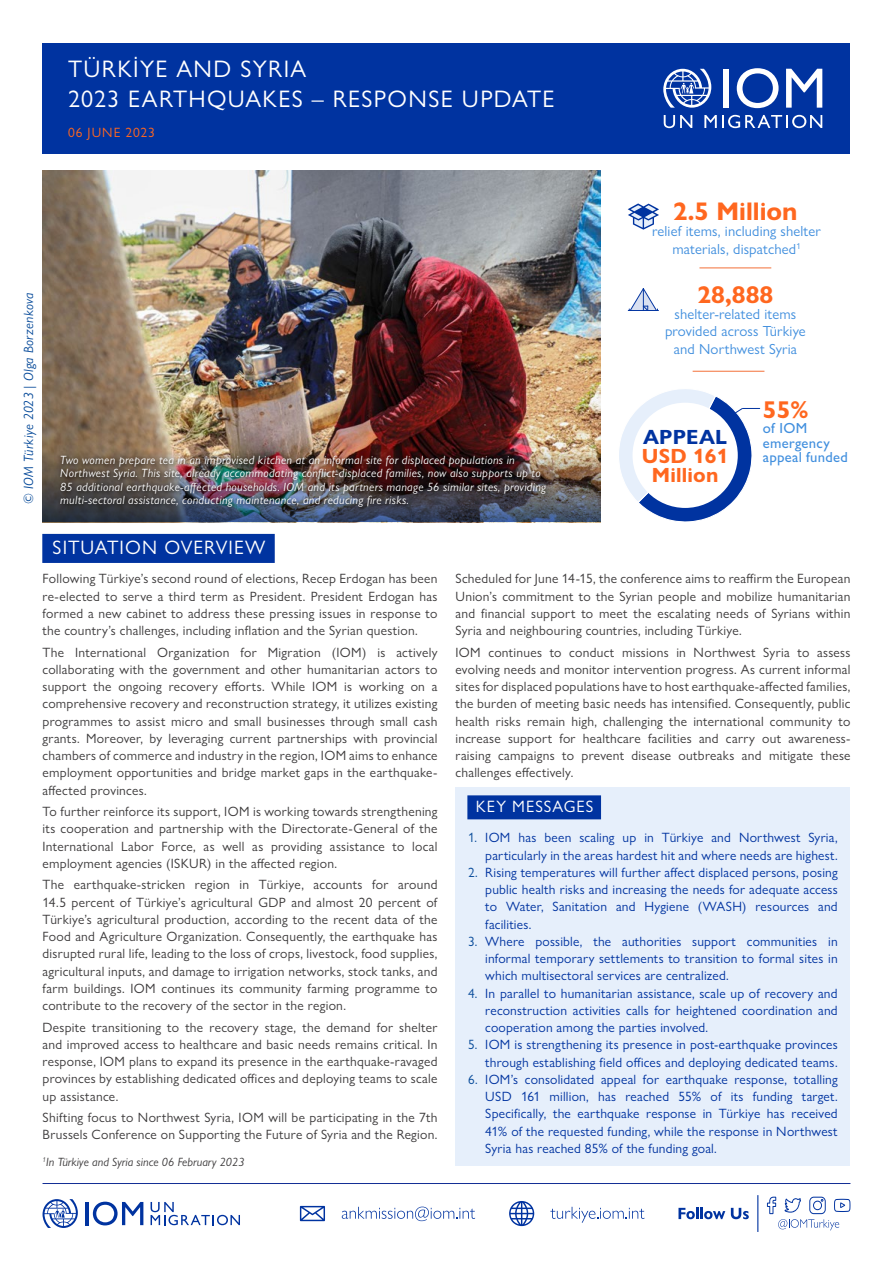
<style>
.page{position:relative;width:893px;height:1263px;background:#fff}
.page>*{position:absolute;margin:0;border:0;box-sizing:border-box;transform-origin:0 0}
.t1{font:700 25.65px "Gill Sans Nova";color:#ff671f}
.t2{font:700 24.45px "Gill Sans Nova";color:#ff671f}
.t3{font:24px/30px "Gill Sans Nova";letter-spacing:.055em;color:#fff}
.t4{font:700 20.7px/19.2px "Gill Sans Nova";letter-spacing:.01em;color:#ff671f;text-align:center}
.t5{font:700 20.7px "Gill Sans Nova";letter-spacing:.01em;color:#0033a0}
.t6{font:19.5px "Gill Sans Nova";letter-spacing:.055em;color:#fff}
.t7{font:16.5px "Gill Sans Nova";letter-spacing:.06em;color:#fff}
.t8{font:14.7px/17.5px "Gill Sans Nova";letter-spacing:.01em;color:#418fde;text-align:center}
.t9{font:500 14.7px/14.7px "Gill Sans Nova";letter-spacing:.02em;color:#418fde}
.t10{font:13.5px/17.2px "Gill Sans Nova";letter-spacing:.02em;color:#3c3a3b;text-align:justify}
.t11{font:13.5px/17.2px "Gill Sans Nova";letter-spacing:.015em;color:#0033a0;text-align:justify}
.t12{font:italic 13.5px "Gill Sans Nova";letter-spacing:.015em;color:#084b9a}
.t13{font:13.5px "Gill Sans Nova";letter-spacing:.075em;color:#ff671f}
.t14{font:italic 12px/13.5px "Gill Sans Nova";letter-spacing:.025em;color:#fff}
.t15{font:italic 12px "Gill Sans Nova";color:#3c3a3b}
.s1{color:#084b9a}
</style>
<div class="page">
<div style="left:43px;top:43px;width:807px;height:111px;background:#0033a0"></div>
<div style="left:723px;top:69px;width:6px;height:39px;background:#fff"></div>
<svg style="left:737px;top:68px;width:42px;height:40px"></svg>
<svg style="left:786px;top:69px;width:36px;height:39px"></svg>
<svg style="left:664px;top:115px;width:28px;height:13px"></svg>
<svg style="left:704px;top:115px;width:118px;height:13px"></svg>
<svg style="left:663px;top:69px;width:48px;height:39px"></svg>
<svg style="left:678px;top:1208px;width:47px;height:11px"></svg>
<svg style="left:731px;top:1208px;width:18px;height:11px"></svg>
<svg style="left:767px;top:1197px;width:83px;height:33px"></svg>
<hr style="left:757px;top:1195px;width:1px;height:37px;background:#0033a0">
<svg style="left:550px;top:1207px;width:94px;height:16px"></svg>
<svg style="left:509px;top:1201px;width:25px;height:25px"></svg>
<svg style="left:342px;top:1206px;width:133px;height:15px"></svg>
<svg style="left:300px;top:1206px;width:25px;height:15px"></svg>
<hr style="left:85px;top:1202px;width:3px;height:23px;background:#0033a0">
<svg style="left:93px;top:1202px;width:50px;height:23px"></svg>
<svg style="left:151px;top:1202px;width:89px;height:23px"></svg>
<svg style="left:43px;top:1199px;width:35px;height:29px"></svg>
<hr style="left:43px;top:1183px;width:807px;height:1px;background:#132e95">
<img style="left:42px;top:171px;width:559px;height:65px">
<img style="left:42px;top:236px;width:559px;height:286px">
<div style="left:58px;top:452px;width:493px;height:60px;background:#000;opacity:.75"></div>
<div style="left:42px;top:534px;width:233px;height:29px;background:#0033a0"></div>
<div style="left:455px;top:788px;width:395px;height:378px;background:#e6effb"></div>
<div style="left:467px;top:795px;width:134px;height:24px;background:#0033a0"></div>
<svg style="left:619px;top:389px;width:141px;height:133px"></svg>
<div style="left:632px;top:403px;width:106px;height:105px;background:#fff;border-radius:50%"></div>
<hr style="left:699px;top:268px;width:72px;height:1px;background:#f37038">
<hr style="left:693px;top:371px;width:71px;height:1px;background:#f37038">
<svg style="left:628px;top:203px;width:31px;height:27px"></svg>
<hr style="left:628px;top:310px;width:31px;height:1px;background:#0033a0">
<svg style="left:629px;top:288px;width:29px;height:22px"></svg>
<h3 class="t3" style="left:68px;top:54px;width:488px">TÜRKİYE AND SYRIA<br>2023 EARTHQUAKES – RESPONSE UPDATE</h3>
<p class="t13" style="left:68px;top:125px;width:88px">06 JUNE 2023</p>
<p class="t12" style="left:20px;top:504px;width:213px;rotate:-90deg">© IOM Türkiye 2023 | Olga Borzenkova</p>
<p class="t14" style="left:60px;top:452px;width:487px">Two women prepare tea in an improvised kitchen at an informal site for displaced populations in Northwest Syria. This site, already accommodating conflict-displaced families, now also supports up to 85 additional earthquake-affected households. IOM and its partners manage 56 similar sites, providing multi-sectoral assistance, conducting maintenance, and reducing fire risks.</p>
<h3 class="t6" style="left:53px;top:536px;width:214px">SITUATION OVERVIEW</h3>
<h1 class="t1" style="left:673px;top:196px;width:126px">2.5 Million</h1>
<p class="t8" style="left:652px;top:222px;width:170px">relief items, including shelter materials, dispatched<sup>1</sup></p>
<h2 class="t2" style="left:697px;top:279px;width:77px">28,888</h2>
<p class="t8" style="left:665px;top:305px;width:142px">shelter-related items provided across Türkiye and Northwest Syria</p>
<h3 class="t5" style="left:643px;top:424px;width:86px">APPEAL</h3>
<h3 class="t4" style="left:642px;top:446px;width:88px">USD 161<br>Million</h3>
<h2 class="t2" style="left:763px;top:395px;width:47px">55%</h2>
<p class="t9" style="left:763px;top:420px;width:87px">of IOM emergency appeal funded</p>
<p class="t10" style="left:43px;top:570px;width:396px">Following Türkiye’s second round of elections, Recep Erdogan has been re-elected to serve a third term as President. President Erdogan has formed a new cabinet to address these pressing issues in response to the country’s challenges, including inflation and the Syrian question.</p>
<p class="t10" style="left:43px;top:643px;width:396px">The International Organization for Migration (IOM) is actively collaborating with the government and other humanitarian actors to support the ongoing recovery efforts. While IOM is working on a comprehensive recovery and reconstruction strategy, it utilizes existing programmes to assist micro and small businesses through small cash grants. Moreover, by leveraging current partnerships with provincial chambers of commerce and industry in the region, IOM aims to enhance employment opportunities and bridge market gaps in the earthquake&shy;affected provinces.</p>
<p class="t10" style="left:43px;top:803px;width:396px">To further reinforce its support, IOM is working towards strengthening its cooperation and partnership with the Directorate-General of the International Labor Force, as well as providing assistance to local employment agencies (ISKUR) in the affected region.</p>
<p class="t10" style="left:43px;top:876px;width:396px">The earthquake-stricken region in Türkiye, accounts for around 14.5 percent of Türkiye’s agricultural GDP and almost 20 percent of Türkiye’s agricultural production, according to the recent data of the Food and Agriculture Organization. Consequently, the earthquake has disrupted rural life, leading to the loss of crops, livestock, food supplies, agricultural inputs, and damage to irrigation networks, stock tanks, and farm buildings. IOM continues its community farming programme to contribute to the recovery of the sector in the region.</p>
<p class="t10" style="left:43px;top:1018px;width:396px">Despite transitioning to the recovery stage, the demand for shelter and improved access to healthcare and basic needs remains critical. In response, IOM plans to expand its presence in the earthquake-ravaged provinces by establishing dedicated offices and deploying teams to scale up assistance.</p>
<p class="t10" style="left:43px;top:1109px;width:396px">Shifting focus to Northwest Syria, IOM will be participating in the 7th<br>Brussels Conference on Supporting the Future of Syria and the Region.</p>
<p class="t15" style="left:43px;top:1154px;width:204px"><sup>1</sup>In Türkiye and Syria since 06 February 2023</p>
<p class="t10" style="left:455px;top:570px;width:396px">Scheduled for June 14-15, the conference aims to reaffirm the European Union’s commitment to the Syrian people and mobilize humanitarian and financial support to meet the escalating needs of Syrians within Syria and neighbouring countries, including Türkiye.</p>
<p class="t10" style="left:455px;top:643px;width:396px">IOM continues to conduct missions in Northwest Syria to assess evolving needs and monitor intervention progress. As current informal sites for displaced populations have to host earthquake-affected families, the burden of meeting basic needs has intensified. Consequently, public health risks remain high, challenging the international community to increase support for healthcare facilities and carry out awareness&shy;raising campaigns to prevent disease outbreaks and mitigate these challenges effectively.</p>
<p class="t7" style="left:476px;top:797px;width:119px">KEY MESSAGES</p>
<p class="t11" style="left:468px;top:829px;width:371px;text-align:right"><span class="s1">1.</span> IOM has been scaling up in Türkiye and Northwest Syria, particularly in the areas hardest hit and where needs are highest.</p>
<p class="t11" style="left:485px;top:863px;width:354px;text-indent:-17px"><span class="s1">2.</span> Rising temperatures will further affect displaced persons, posing public health risks and increasing the needs for adequate access to Water, Sanitation and Hygiene (WASH) resources and facilities.</p>
<p class="t11" style="left:485px;top:932px;width:354px;text-indent:-17px"><span class="s1">3.</span> Where possible, the authorities support communities in informal temporary settlements to transition to formal sites in which multisectoral services are centralized.</p>
<p class="t11" style="left:485px;top:984px;width:354px;text-indent:-17px"><span class="s1">4.</span> In parallel to humanitarian assistance, scale up of recovery and reconstruction activities calls for heightened coordination and cooperation among the parties involved.</p>
<p class="t11" style="left:468px;top:1036px;width:371px;text-align:right"><span class="s1">5.</span> IOM is strengthening its presence in post-earthquake provinces through establishing field offices and deploying dedicated teams.</p>
<p class="t11" style="left:485px;top:1070px;width:354px;text-indent:-17px"><span class="s1">6.</span> IOM’s consolidated appeal for earthquake response, totalling USD 161 million, has reached 55% of its funding target.<br>Specifically, the earthquake response in Türkiye has received 41% of the requested funding, while the response in Northwest Syria has reached 85% of the funding goal.</p>
</div>
